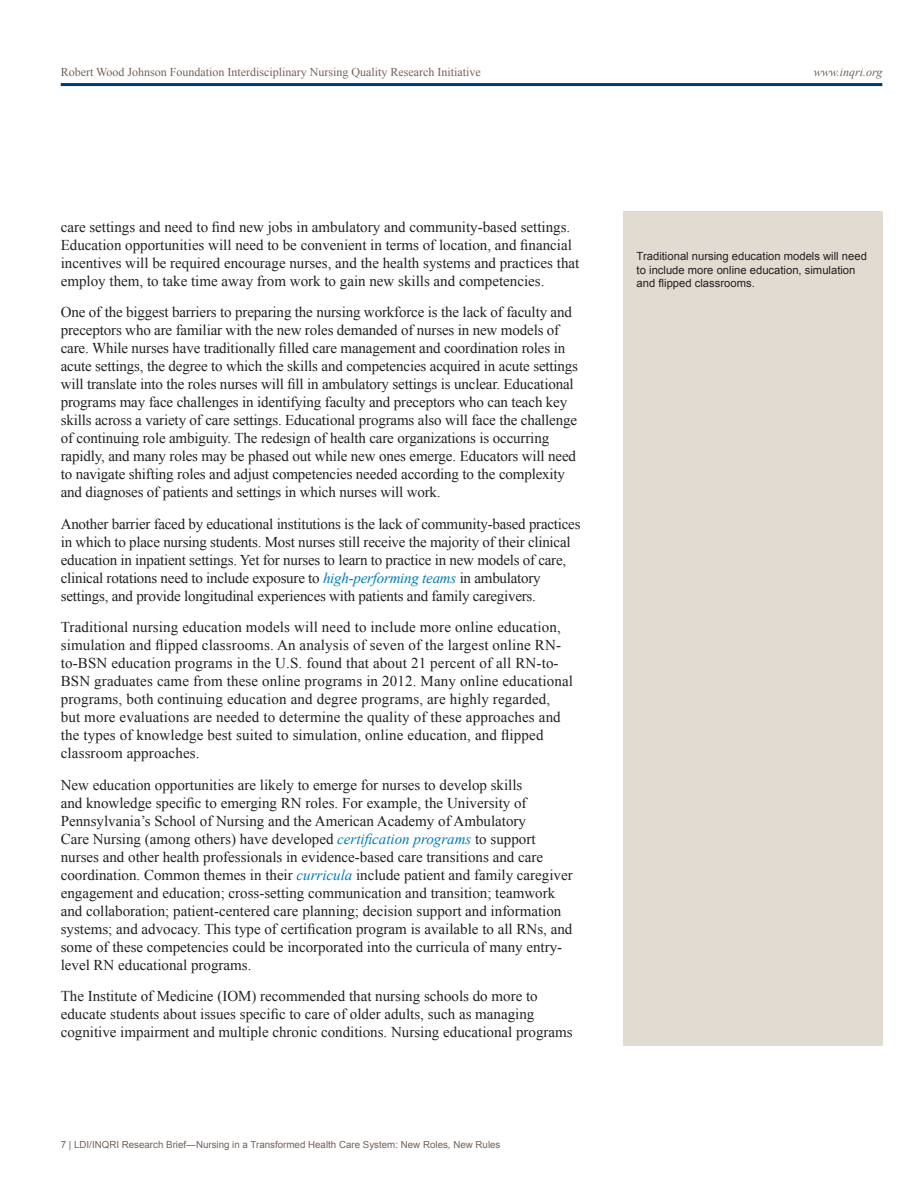
<style>
.page{position:relative;width:918px;height:1188px;background:#fff}
.page>*{position:absolute;margin:0;border:0;box-sizing:border-box;transform-origin:0 0}
.Text_1{font:15px/18px "Times New Roman";color:#231f20}
.t1{font:12px "Times New Roman";color:#716259}
.t2{font:italic 12px "Times New Roman";color:#716259}
.Sidebar_Text{font:11.25px/13.5px "Arial";color:#231f20}
.t3{font:9.75px "Arial";color:#716259}
.s1{font-style:italic;color:#007cb8}
</style>
<div class="page">
<hr style="left:61px;top:83px;width:821px;height:3px;background:#003c69">
<div style="left:623px;top:212px;width:259px;height:834px;background:#e2dbd1"></div>
<p class="t1" style="left:61px;top:64px;width:422px">Robert Wood Johnson Foundation Interdisciplinary Nursing Quality Research Initiative</p>
<p class="t2" style="left:814px;top:64px;width:70px">www.inqri.org</p>
<p class="Text_1" style="left:61px;top:218px;width:520px">care settings and need to find new jobs in ambulatory and community-based settings.<br>Education opportunities will need to be convenient in terms of location, and financial incentives will be required encourage nurses, and the health systems and practices that employ them, to take time away from work to gain new skills and competencies.</p>
<p class="Text_1" style="left:61px;top:303px;width:519px">One of the biggest barriers to preparing the nursing workforce is the lack of faculty and preceptors who are familiar with the new roles demanded of nurses in new models of care. While nurses have traditionally filled care management and coordination roles in acute settings, the degree to which the skills and competencies acquired in acute settings will translate into the roles nurses will fill in ambulatory settings is unclear. Educational programs may face challenges in identifying faculty and preceptors who can teach key skills across a variety of care settings. Educational programs also will face the challenge of continuing role ambiguity. The redesign of health care organizations is occurring rapidly, and many roles may be phased out while new ones emerge. Educators will need to navigate shifting roles and adjust competencies needed according to the complexity and diagnoses of patients and settings in which nurses will work.</p>
<p class="Text_1" style="left:61px;top:515px;width:521px">Another barrier faced by educational institutions is the lack of community-based practices in which to place nursing students. Most nurses still receive the majority of their clinical education in inpatient settings. Yet for nurses to learn to practice in new models of care, clinical rotations need to include exposure to <span class="s1">high-performing teams</span> in ambulatory settings, and provide longitudinal experiences with patients and family caregivers.</p>
<p class="Text_1" style="left:61px;top:618px;width:514px">Traditional nursing education models will need to include more online education, simulation and flipped classrooms. An analysis of seven of the largest online RN&shy;to-BSN education programs in the U.S. found that about 21 percent of all RN-to-BSN graduates came from these online programs in 2012. Many online educational programs, both continuing education and degree programs, are highly regarded, but more evaluations are needed to determine the quality of these approaches and the types of knowledge best suited to simulation, online education, and flipped classroom approaches.</p>
<p class="Text_1" style="left:61px;top:776px;width:513px">New education opportunities are likely to emerge for nurses to develop skills<br>and knowledge specific to emerging RN roles. For example, the University of Pennsylvania’s School of Nursing and the American Academy of Ambulatory<br>Care Nursing (among others) have developed <span class="s1">certification programs</span> to support nurses and other health professionals in evidence-based care transitions and care coordination. Common themes in their <span class="s1">curricula</span> include patient and family caregiver engagement and education; cross-setting communication and transition; teamwork and collaboration; patient-centered care planning; decision support and information systems; and advocacy. This type of certification program is available to all RNs, and some of these competencies could be incorporated into the curricula of many entry&shy;level RN educational programs.</p>
<p class="Text_1" style="left:61px;top:987px;width:514px">The Institute of Medicine (IOM) recommended that nursing schools do more to educate students about issues specific to care of older adults, such as managing cognitive impairment and multiple chronic conditions. Nursing educational programs</p>
<p class="t3" style="left:61px;top:1138px;width:441px">7 | LDI/INQRI Research Brief—Nursing in a Transformed Health Care System: New Roles, New Rules</p>
<p class="Sidebar_Text" style="left:637px;top:250px;width:232px">Traditional nursing education models will need to include more online education, simulation and flipped classrooms.</p>
</div>
